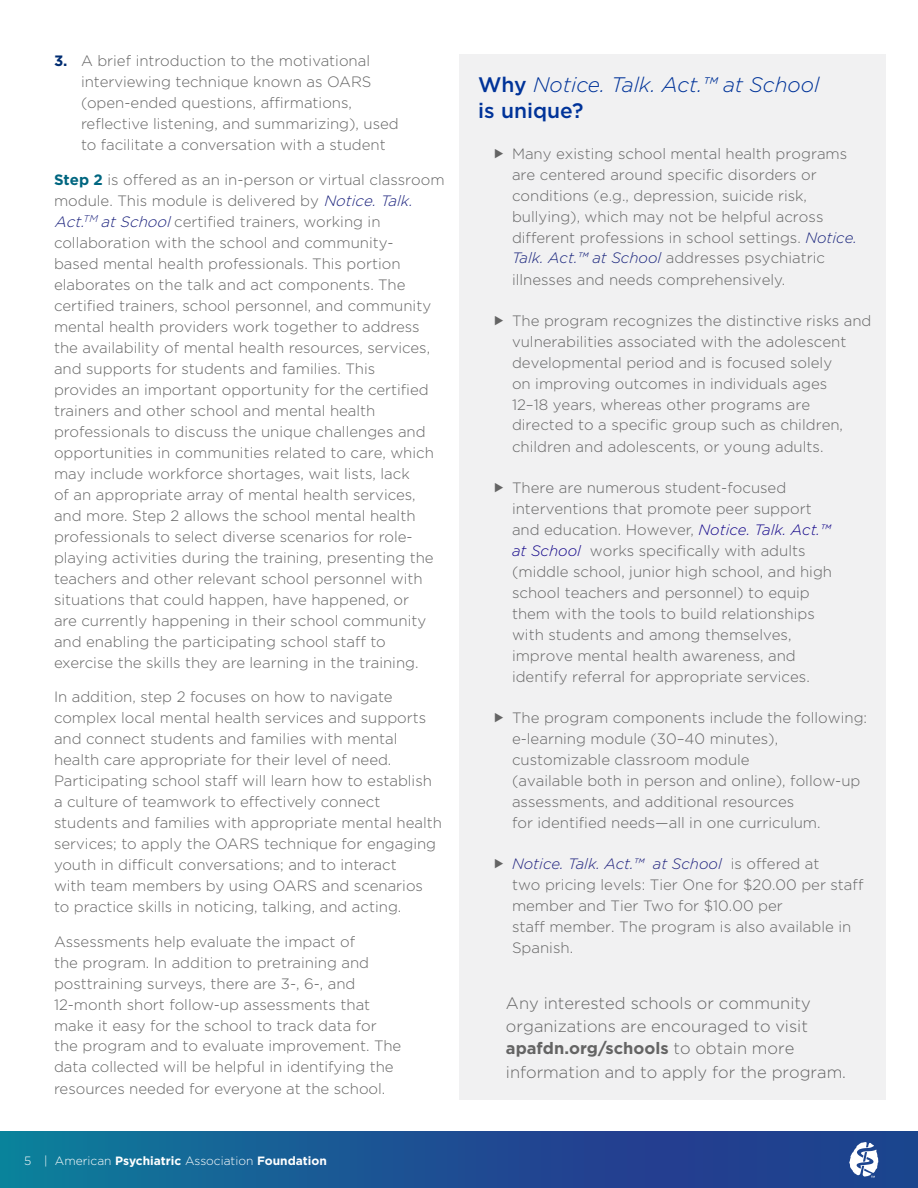
<style>
.page{position:relative;width:918px;height:1188px;background:#fff}
.page>*{position:absolute;margin:0;border:0;box-sizing:border-box;transform-origin:0 0}
.t1{font:italic 300 21px/25.2px "Gotham";color:#039}
.t2{font:300 16.5px/23.1px "Gotham";color:#646464}
.t3{font:300 15px/21px "Gotham";color:#646464}
.t4{font:300 12px "Gotham";color:#fff}
.s1{font-weight:700;color:#002d72}
.s2{font-weight:700;color:#006680}
.s3{font-style:italic;color:#1d247e}
.s4{font-weight:700}
.s5{font-weight:500;font-style:normal}
.s6{font-style:italic;color:#1a257d}
.s7{font-style:italic;color:#130689}
.s8{font-style:italic;color:#1f227e}
</style>
<div class="page">
<svg style="left:0;top:1132px;width:918px;height:56px;background:#1a5493"></svg>
<svg style="left:849px;top:1142px;width:29px;height:36px"></svg>
<div style="left:460px;top:55px;width:426px;height:1045px;background:#f1f1f2"></div>
<p class="t3" style="left:81px;top:50px;width:319px;text-indent:-27px"><span class="s1">3.</span> A brief introduction to the motivational interviewing technique known as OARS (open-ended questions, affirmations, reflective listening, and summarizing), used to facilitate a conversation with a student</p>
<p class="t3" style="left:54px;top:168px;width:392px"><span class="s2">Step 2</span> is offered as an in-person or virtual classroom module. This module is delivered by <span class="s3">Notice.Talk.<br>Act.</span><sup>TM</sup> <span class="s3">atSchool</span>certified trainers, working in collaboration with the school and community-<br>based mental health professionals. This portion elaborates on the talk and act components. The certified trainers, school personnel, and community mental health providers work together to address the availability of mental health resources, services, and supports for students and families. This<br>provides an important opportunity for the certified trainers and other school and mental health professionals to discuss the unique challenges and opportunities in communities related to care, which may include workforce shortages, wait lists, lack<br>of an appropriate array of mental health services, and more. Step 2 allows the school mental health professionals to select diverse scenarios for role&shy;playing activities during the training, presenting the teachers and other relevant school personnel with situations that could happen, have happened, or<br>are currently happening in their school community and enabling the participating school staff to exercise the skills they are learning in the training.</p>
<p class="t3" style="left:54px;top:686px;width:390px">In addition, step 2 focuses on how to navigate complex local mental health services and supports and connect students and families with mental health care appropriate for their level of need.<br>Participating school staff will learn how to establish a culture of teamwork to effectively connect students and families with appropriate mental health services; to apply the OARS technique for engaging youth in difficult conversations; and to interact<br>with team members by using OARS and scenarios to practice skills in noticing, talking, and acting.</p>
<p class="t3" style="left:54px;top:930px;width:349px">Assessments help evaluate the impact of<br>the program. In addition to pretraining and posttraining surveys, there are 3-, 6-, and 12-month short follow-up assessments that make it easy for the school to track data for the program and to evaluate improvement. The data collected will be helpful in identifying the resources needed for everyone at the school.</p>
<p class="t4" style="left:24px;top:1153px;width:304px">5 | American <span class="s4">Psychiatric</span> Association <span class="s4">Foundation</span></p>
<h1 class="t1" style="left:478px;top:72px;width:343px"><span class="s5">Why</span> Notice. Talk. Act.™ at School <span class="s5">is unique?</span></h1>
<p class="t3" style="left:512px;top:142px;width:346px">Many existing school mental health programs are centered around specific disorders or conditions (e.g., depression, suicide risk, bullying), which may not be helpful across different professions in school settings. <span class="s6">Notice.<br>Talk. Act.™ at School</span> addresses psychiatric illnesses and needs comprehensively.</p>
<p class="t3" style="left:512px;top:309px;width:361px">The program recognizes the distinctive risks and vulnerabilities associated with the adolescent developmental period and is focused solely<br>on improving outcomes in individuals ages<br>12–18 years, whereas other programs are directed to a specific group such as children, children and adolescents, or young adults.</p>
<p class="t3" style="left:512px;top:476px;width:322px">There are numerous student-focused interventions that promote peer support and education. However, <span class="s7">Notice. Talk. Act.™ at School</span> works specifically with adults (middle school, junior high school, and high school teachers and personnel) to equip them with the tools to build relationships with students and among themselves, improve mental health awareness, and identify referral for appropriate services.</p>
<p class="t3" style="left:512px;top:707px;width:357px">The program components include the following: e-learning module (30–40 minutes), customizable classroom module<br>(available both in person and online), follow-up assessments, and additional resources<br>for identified needs—all in one curriculum.</p>
<p class="t3" style="left:512px;top:853px;width:353px"><span class="s8">Notice. Talk. Act.™ at School</span> is offered at<br>two pricing levels: Tier One for $20.00 per staff member and Tier Two for $10.00 per<br>staff member. The program is also available in Spanish.</p>
<p class="t2" style="left:506px;top:991px;width:342px">Any interested schools or community organizations are encouraged to visit <span class="s4">apafdn.org/schools</span> to obtain more information and to apply for the program.</p>
</div>
